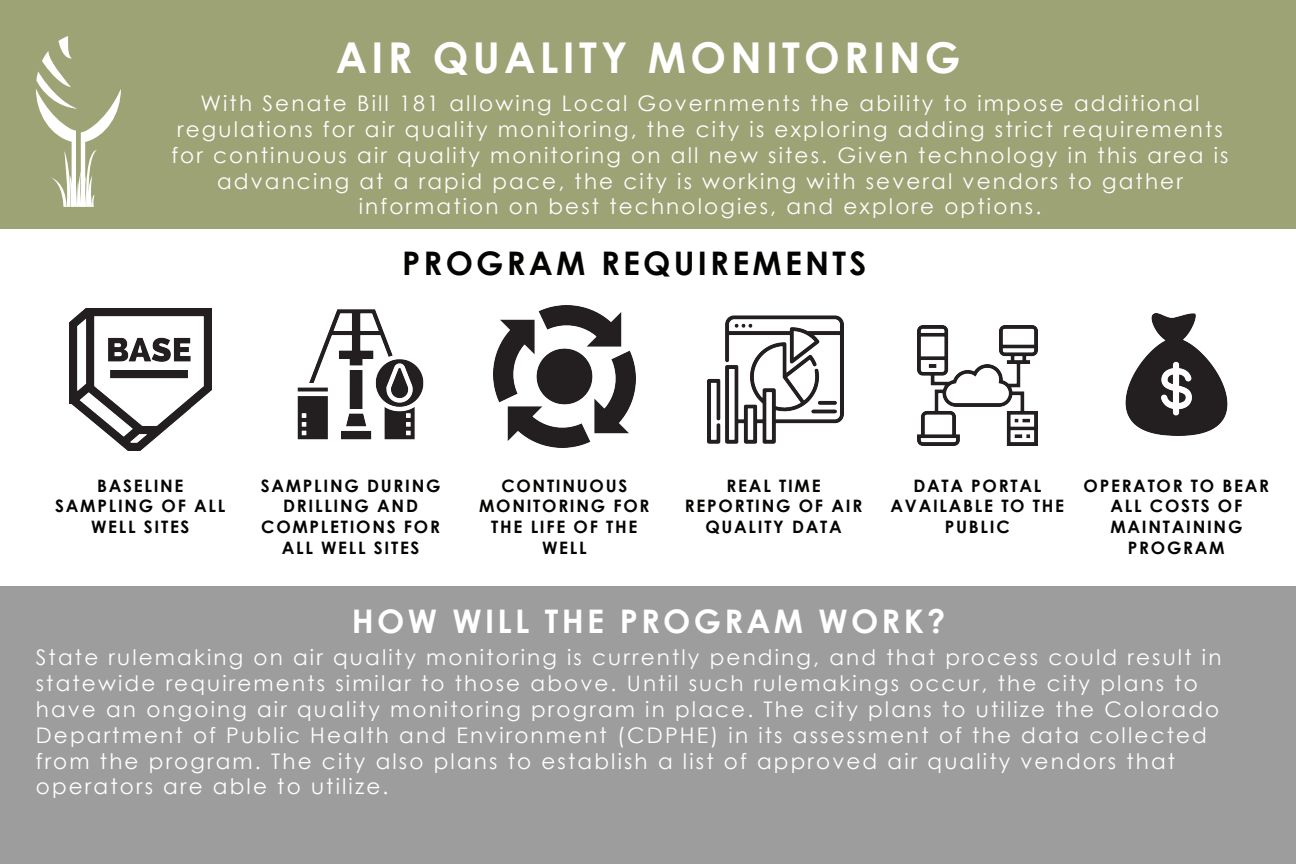
<style>
.page{position:relative;width:1296px;height:864px;background:#fff}
.page>*{position:absolute;margin:0;border:0;box-sizing:border-box;transform-origin:0 0}
.t1{font:700 42.5px "Century Gothic";letter-spacing:.1em;color:#fff}
.t2{font:700 32.5px "Century Gothic";letter-spacing:.1em;color:#fff}
.t3{font:700 32.5px "Century Gothic";letter-spacing:.1em;color:#040503}
.t4{font:21.5px/25.8px "Century Gothic";letter-spacing:.1em;color:#fff;text-align:center}
.t5{font:700 17.15px/20.6px "Century Gothic";letter-spacing:.1em;color:#040503;text-align:center}
</style>
<div class="page">
<div style="left:0;top:586px;width:1296px;height:278px;background:#9d9d9d"></div>
<div style="left:0;top:0;width:1296px;height:228px;background:#9da374"></div>
<svg style="left:36px;top:36px;width:85px;height:171px"></svg>
<img style="left:69px;top:308px;width:142px;height:142px">
<img style="left:493px;top:305px;width:142px;height:142px">
<img style="left:707px;top:315px;width:136px;height:129px">
<img style="left:297px;top:309px;width:127px;height:131px">
<img style="left:917px;top:326px;width:120px;height:120px">
<img style="left:1125px;top:314px;width:103px;height:122px">
<h1 class="t1" style="left:336px;top:25px;width:626px">AIR QUALITY MONITORING</h1>
<p class="t4" style="left:171px;top:90px;width:1059px">With Senate Bill 181 allowing Local Governments the ability to impose additional regulations for air quality monitoring, the city is exploring adding strict requirements for continuous air quality monitoring on all new sites. Given technology in this area is advancing at a rapid pace, the city is working with several vendors to gather information on best technologies, and explore options.</p>
<h2 class="t3" style="left:402px;top:239px;width:466px">PROGRAM REQUIREMENTS</h2>
<p class="t5" style="left:55px;top:475px;width:172px">BASELINE<br>SAMPLING OF ALL<br>WELL SITES</p>
<p class="t5" style="left:261px;top:475px;width:181px">SAMPLING DURING<br>DRILLING AND<br>COMPLETIONS FOR<br>ALL WELL SITES</p>
<p class="t5" style="left:479px;top:475px;width:172px">CONTINUOUS<br>MONITORING FOR<br>THE LIFE OF THE<br>WELL</p>
<p class="t5" style="left:685px;top:475px;width:179px">REAL TIME<br>REPORTING OF AIR<br>QUALITY DATA</p>
<p class="t5" style="left:891px;top:475px;width:175px">DATA PORTAL<br>AVAILABLE TO THE<br>PUBLIC</p>
<p class="t5" style="left:1084px;top:475px;width:187px">OPERATOR TO BEAR<br>ALL COSTS OF<br>MAINTAINING<br>PROGRAM</p>
<h2 class="t2" style="left:352px;top:597px;width:595px">HOW WILL THE PROGRAM WORK?</h2>
<p class="t4" style="left:36px;top:644px;width:1187px;text-align:left">State rulemaking on air quality monitoring is currently pending, and that process could result in statewide requirements similar to those above. Until such rulemakings occur, the city plans to have an ongoing air quality monitoring program in place. The city plans to utilize the Colorado Department of Public Health and Environment (CDPHE) in its assessment of the data collected from the program. The city also plans to establish a list of approved air quality vendors that operators are able to utilize.</p>
</div>
